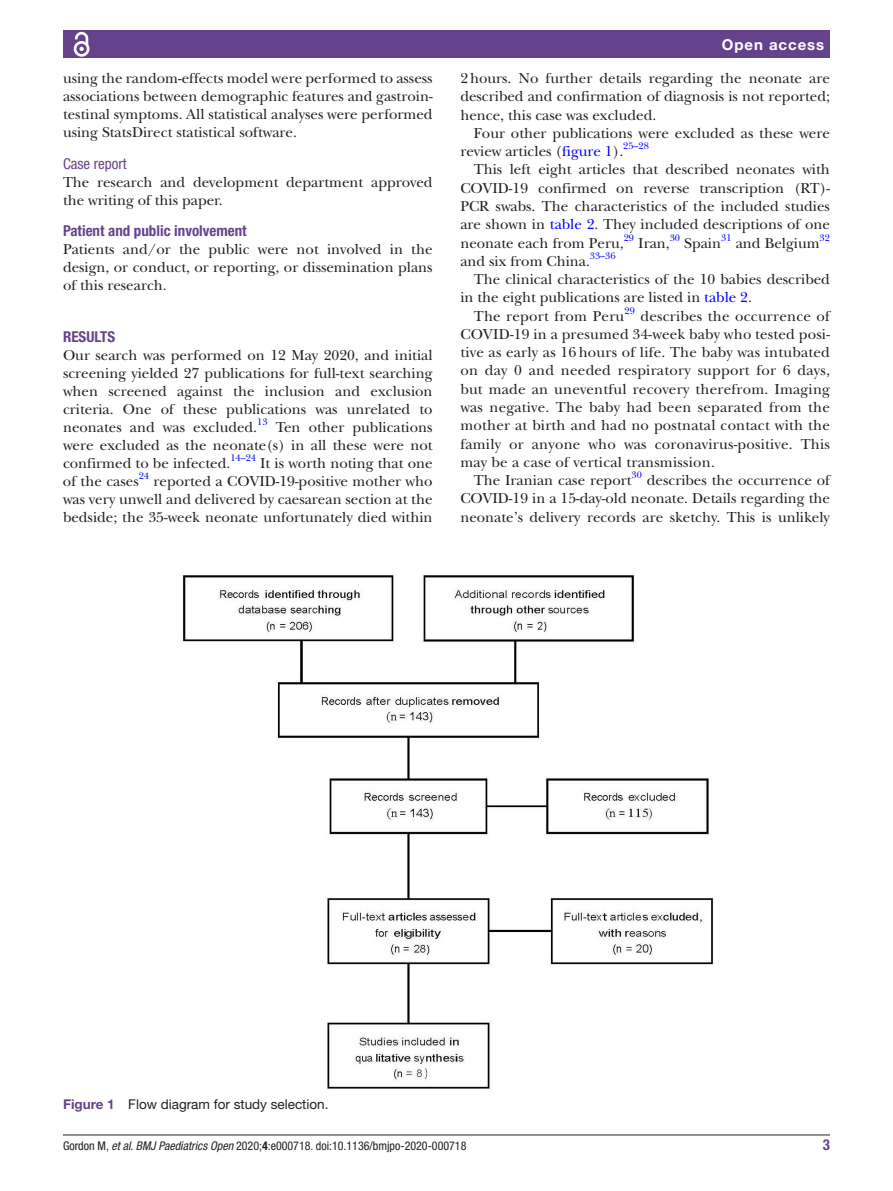
<style>
.page{position:relative;width:893px;height:1191px;background:#fff}
.page>*{position:absolute;margin:0;border:0;box-sizing:border-box;transform-origin:0 0}
.t1{font:15px/18px "New Baskerville";color:#231f20;text-align:justify}
.t2{font:700 condensed 15px "Helvetica Neue LT Std";color:#66428c}
.t3{font:700 15px "Helvetica Neue LT Std";letter-spacing:.065em;color:#fff}
.t4{font:condensed 15px "Helvetica Neue LT Std";color:#66428c}
.t5{font:13.5px "Helvetica Neue LT Std";color:#231f20}
.t6{font:condensed 12px "Helvetica Neue LT Std";color:#231f20}
.t7{font:9.9px "New Baskerville";color:#00f}
.s1{color:#00f}
.s2{font-weight:700;color:#66428c}
.s3{font-style:italic}
.s4{font-weight:700}
</style>
<div class="page">
<hr style="left:63px;top:1134px;width:767px;height:1px;background:#231f20">
<div style="left:63px;top:31px;width:767px;height:27px;background:#66428c"></div>
<svg style="left:73px;top:31px;width:17px;height:26px"></svg>
<img style="left:182px;top:575px;width:531px;height:515px">
<p class="t1" style="left:63px;top:69px;width:371px">using the random-effects model were performed to assess associations between demographic features and gastroin&shy;testinal symptoms. All statistical analyses were performed using StatsDirect statistical software.</p>
<p class="t4" style="left:63px;top:155px;width:65px">Case report</p>
<p class="t1" style="left:63px;top:173px;width:371px">The research and development department approved the writing of this paper.</p>
<p class="t2" style="left:63px;top:222px;width:185px">Patient and public involvement</p>
<p class="t1" style="left:63px;top:240px;width:371px">Patients and/or the public were not involved in the design, or conduct, or reporting, or dissemination plans of this research.</p>
<p class="t2" style="left:63px;top:328px;width:54px">Results</p>
<p class="t1" style="left:63px;top:346px;width:371px">Our search was performed on 12 May 2020, and initial screening yielded 27 publications for full-text searching when screened against the inclusion and exclusion criteria. One of these publications was unrelated to neonates and was excluded.</p>
<p class="t7" style="left:257px;top:416px;width:12px">13</p>
<p class="t1" style="left:63px;top:418px;width:371px;text-indent:213px">Ten other publications were excluded as the neonate(s) in all these were not confirmed to be infected.</p>
<p class="t7" style="left:230px;top:452px;width:27px">14–24</p>
<p class="t1" style="left:260px;top:454px;width:174px">It is worth noting that one</p>
<p class="t1" style="left:63px;top:472px;width:77px">of the cases</p>
<p class="t7" style="left:139px;top:470px;width:12px">24</p>
<p class="t1" style="left:63px;top:472px;width:371px;text-indent:91px">reported a COVID-19-positive mother who was very unwell and delivered by caesarean section at the bedside; the 35-week neonate unfortunately died within</p>
<p class="t3" style="left:722px;top:35px;width:104px">Open access</p>
<p class="t1" style="left:460px;top:69px;width:371px">2hours. No further details regarding the neonate are described and confirmation of diagnosis is not reported; hence, this case was excluded.</p>
<p class="t1" style="left:460px;top:124px;width:371px;text-indent:14px">Four other publications were excluded as these were review articles (<span class="s1">figure 1</span>).<sup>25–28</sup></p>
<p class="t1" style="left:460px;top:160px;width:371px;text-indent:14px">This left eight articles that described neonates with COVID-19 confirmed on reverse transcription (RT)- PCR swabs. The characteristics of the included studies are shown in <span class="s1">table 2</span>. They included descriptions of one neonate each from Peru,</p>
<p class="t7" style="left:721px;top:232px;width:12px">31</p>
<p class="t1" style="left:736px;top:234px;width:85px">and Belgium</p>
<p class="t7" style="left:820px;top:232px;width:12px">32</p>
<p class="t7" style="left:624px;top:232px;width:12px">29</p>
<p class="t1" style="left:638px;top:234px;width:33px">Iran,</p>
<p class="t7" style="left:670px;top:232px;width:12px">30</p>
<p class="t1" style="left:684px;top:234px;width:38px">Spain</p>
<p class="t1" style="left:460px;top:252px;width:157px">and six from China.<sup>33–36</sup></p>
<p class="t1" style="left:474px;top:270px;width:358px">The clinical characteristics of the 10 babies described</p>
<p class="t1" style="left:460px;top:288px;width:293px">in the eight publications are listed in <span class="s1">table 2</span>.</p>
<p class="t1" style="left:474px;top:307px;width:152px">The report from Peru</p>
<p class="t7" style="left:624px;top:305px;width:12px">29</p>
<p class="t1" style="left:640px;top:307px;width:191px">describes the occurrence of</p>
<p class="t1" style="left:460px;top:325px;width:371px">COVID-19 in a presumed 34-week baby who tested posi-</p>
<p class="t1" style="left:460px;top:343px;width:371px">tive as early as 16 hours of life. The baby was intubated</p>
<p class="t1" style="left:460px;top:362px;width:371px">on day 0 and needed respiratory support for 6 days,</p>
<p class="t1" style="left:460px;top:380px;width:371px">but made an uneventful recovery therefrom. Imaging</p>
<p class="t1" style="left:460px;top:398px;width:371px">was negative. The baby had been separated from the</p>
<p class="t1" style="left:460px;top:416px;width:371px">mother at birth and had no postnatal contact with the</p>
<p class="t1" style="left:460px;top:435px;width:371px">family or anyone who was coronavirus-positive. This</p>
<p class="t1" style="left:460px;top:453px;width:256px">may be a case of vertical transmission.</p>
<p class="t1" style="left:474px;top:471px;width:159px">The Iranian case report</p>
<p class="t7" style="left:631px;top:469px;width:12px">30</p>
<p class="t1" style="left:460px;top:471px;width:371px;text-indent:186px">describes the occurrence of COVID-19 in a 15-day-old neonate. Details regarding the neonate’s delivery records are sketchy. This is unlikely</p>
<p class="t5" style="left:63px;top:1096px;width:267px"><span class="s2">Figure 1</span> Flow diagram for study selection.</p>
<p class="t6" style="left:63px;top:1138px;width:405px">Gordon M, <span class="s3">et al</span>. <span class="s3">BMJ Paediatrics Open</span> 2020;<span class="s4">4</span>:e000718. doi:10.1136/bmjpo-2020-000718</p>
<p class="t2" style="left:823px;top:1135px;width:9px">3</p>
</div>
